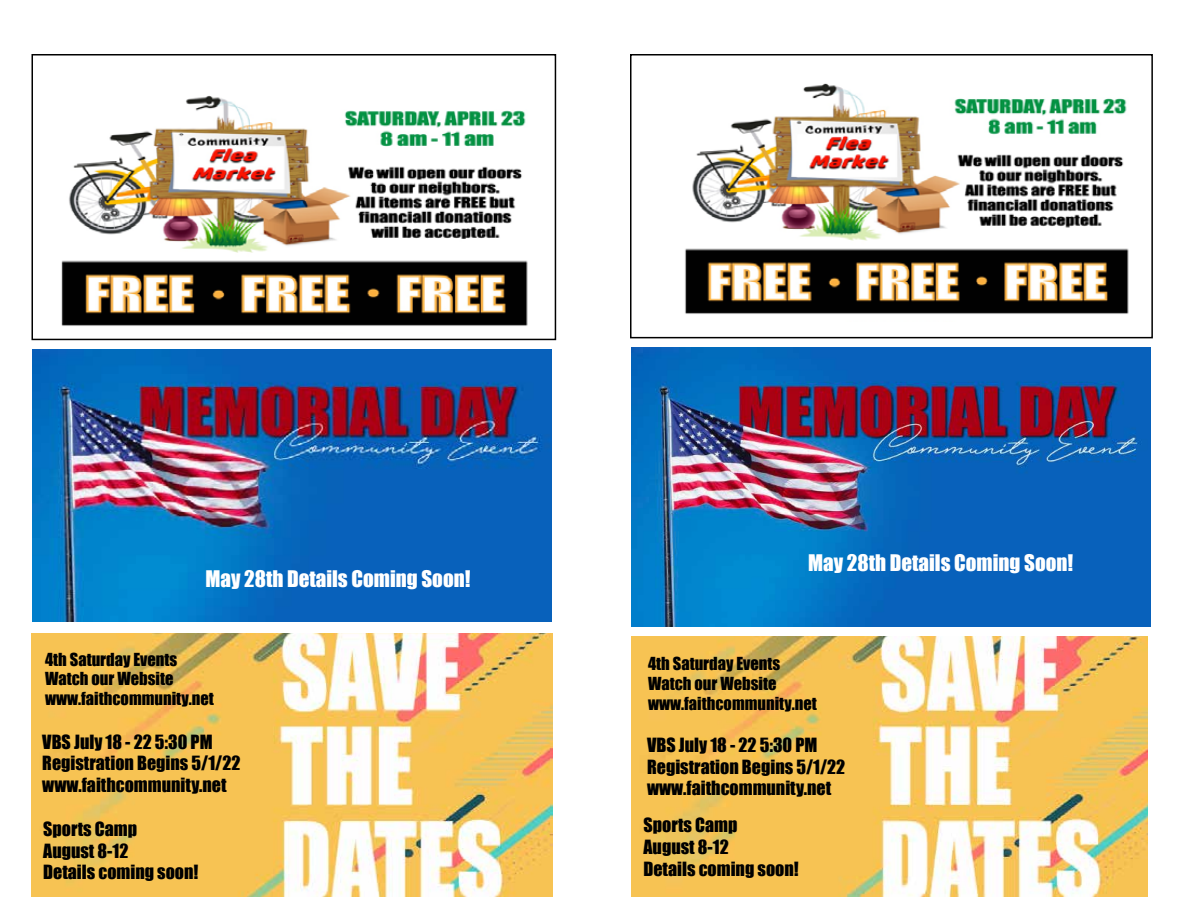
<style>
.page{position:relative;width:1188px;height:918px;background:#fff}
.page>*{position:absolute;margin:0;border:0;box-sizing:border-box;transform-origin:0 0}
.t1{font:21px "Impact";color:#fff}
.t2{font:18px/21.6px "Impact";color:#000}
.t3{font:16.5px/19.8px "Impact";color:#000}
</style>
<div class="page">
<div style="left:32px;top:54px;width:524px;height:286px;border:2px solid #000"></div>
<img style="left:34px;top:68px;width:494px;height:266px">
<img style="left:32px;top:349px;width:520px;height:273px">
<img style="left:32px;top:633px;width:521px;height:263px">
<div style="left:630px;top:54px;width:523px;height:284px;border:2px solid #000"></div>
<img style="left:685px;top:83px;width:444px;height:231px">
<img style="left:632px;top:347px;width:518px;height:279px">
<img style="left:632px;top:636px;width:516px;height:260px">
<p class="t1" style="left:206px;top:563px;width:266px">May 28th Details Coming Soon!</p>
<p class="t3" style="left:45px;top:649px;width:170px">4th Saturday Events<br>Watch our Website www.faithcommunity.net</p>
<p class="t2" style="left:42px;top:730px;width:200px">VBS July 18 - 22 5:30 PM<br>Registration Begins 5/1/22 www.faithcommunity.net</p>
<p class="t2" style="left:43px;top:818px;width:157px">Sports Camp<br>August 8-12<br>Details coming soon!</p>
<p class="t1" style="left:808px;top:546px;width:266px">May 28th Details Coming Soon!</p>
<p class="t3" style="left:648px;top:653px;width:170px">4th Saturday Events<br>Watch our Website www.faithcommunity.net</p>
<p class="t2" style="left:647px;top:734px;width:200px">VBS July 18 - 22 5:30 PM<br>Registration Begins 5/1/22 www.faithcommunity.net</p>
<p class="t2" style="left:644px;top:814px;width:157px">Sports Camp<br>August 8-12<br>Details coming soon!</p>
</div>
